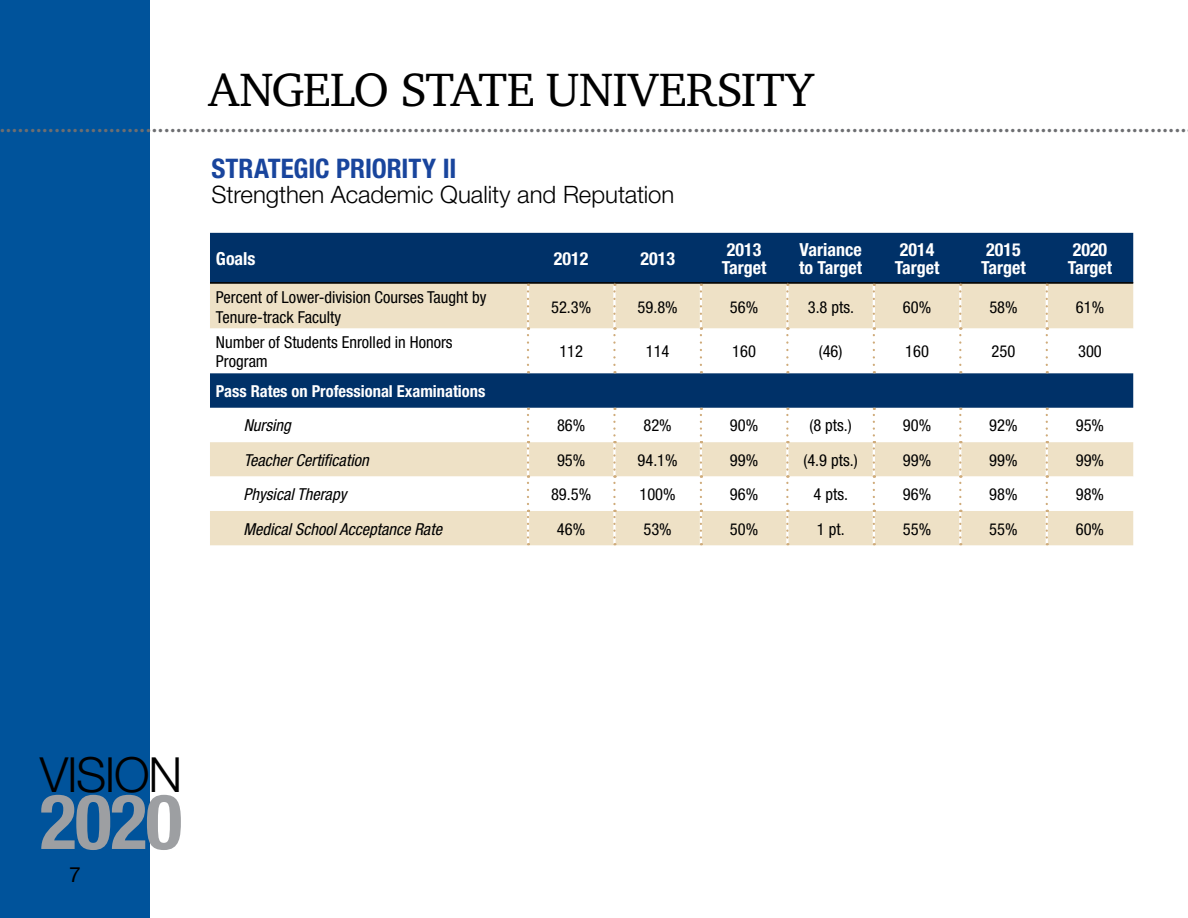
<style>
.page{position:relative;width:1188px;height:918px;background:#fff}
.page>*{position:absolute;margin:0;border:0;box-sizing:border-box;transform-origin:0 0}
.t1{font:700 condensed 76.5px "Helvetica Neue";color:#9d9fa2}
.t2{font:300 48.45px "Helvetica Neue";letter-spacing:-.03em;color:#000}
.t3{font:48px "Charter BT";letter-spacing:-.015em;color:#000}
.t4{font:27px "Charter BT";color:#6d6e71}
.t5{font:700 condensed 27px "Helvetica Neue";color:#19459d}
.t6{font:300 24px "Helvetica Neue";letter-spacing:-.005em;color:#000}
.t7{font:21px "Helvetica Neue";color:#000}
.t8{font:700 condensed 18px/18px "Helvetica Neue";color:#fff}
.t9{font:condensed 16.5px/19.8px "Helvetica Neue";color:#000}
.t10{font:italic condensed 16.5px "Helvetica Neue";color:#000}
.t11{font:700 condensed 16.5px "Helvetica Neue";color:#fff}
</style>
<div class="page">
<div style="left:0;top:0;width:150px;height:918px;background:#00539b"></div>
<div style="left:210px;top:233px;width:923px;height:49px;background:#003168"></div>
<div style="left:210px;top:284px;width:923px;height:261px;background:#eee1c6"></div>
<svg style="left:210px;top:329px;width:923px;height:182px"></svg>
<hr style="left:527px;top:285px;width:2px;height:44px;background:#fff">
<hr style="left:613px;top:285px;width:3px;height:44px;background:#fff">
<hr style="left:700px;top:285px;width:2px;height:44px;background:#fff">
<hr style="left:786px;top:285px;width:3px;height:44px;background:#fff">
<hr style="left:873px;top:285px;width:2px;height:44px;background:#fff">
<hr style="left:959px;top:285px;width:2px;height:44px;background:#fff">
<hr style="left:1046px;top:285px;width:2px;height:44px;background:#fff">
<hr style="left:527px;top:329px;width:2px;height:43px;background:#fff">
<hr style="left:613px;top:329px;width:3px;height:43px;background:#fff">
<hr style="left:700px;top:329px;width:2px;height:43px;background:#fff">
<hr style="left:786px;top:329px;width:3px;height:43px;background:#fff">
<hr style="left:873px;top:329px;width:2px;height:43px;background:#fff">
<hr style="left:959px;top:329px;width:2px;height:43px;background:#fff">
<hr style="left:1046px;top:329px;width:2px;height:43px;background:#fff">
<hr style="left:527px;top:409px;width:2px;height:33px;background:#fff">
<hr style="left:613px;top:409px;width:3px;height:33px;background:#fff">
<hr style="left:700px;top:409px;width:2px;height:33px;background:#fff">
<hr style="left:786px;top:409px;width:3px;height:33px;background:#fff">
<hr style="left:873px;top:409px;width:2px;height:33px;background:#fff">
<hr style="left:959px;top:409px;width:2px;height:33px;background:#fff">
<hr style="left:1046px;top:409px;width:2px;height:33px;background:#fff">
<hr style="left:527px;top:477px;width:2px;height:34px;background:#fff">
<hr style="left:613px;top:477px;width:3px;height:34px;background:#fff">
<hr style="left:700px;top:477px;width:2px;height:34px;background:#fff">
<hr style="left:786px;top:477px;width:3px;height:34px;background:#fff">
<hr style="left:873px;top:477px;width:2px;height:34px;background:#fff">
<hr style="left:959px;top:477px;width:2px;height:34px;background:#fff">
<hr style="left:1046px;top:477px;width:2px;height:34px;background:#fff">
<hr style="left:210px;top:282px;width:318px;height:2px;background:#000">
<hr style="left:528px;top:282px;width:86px;height:2px;background:#000">
<hr style="left:614px;top:282px;width:87px;height:2px;background:#000">
<hr style="left:701px;top:282px;width:86px;height:2px;background:#000">
<hr style="left:787px;top:282px;width:87px;height:2px;background:#000">
<hr style="left:874px;top:282px;width:86px;height:2px;background:#000">
<hr style="left:960px;top:282px;width:87px;height:2px;background:#000">
<hr style="left:1047px;top:282px;width:86px;height:2px;background:#000">
<svg style="left:527px;top:284px;width:2px;height:37px"></svg>
<svg style="left:613px;top:284px;width:3px;height:37px"></svg>
<svg style="left:700px;top:284px;width:2px;height:37px"></svg>
<svg style="left:786px;top:284px;width:3px;height:37px"></svg>
<svg style="left:873px;top:284px;width:2px;height:37px"></svg>
<svg style="left:959px;top:284px;width:2px;height:37px"></svg>
<svg style="left:1046px;top:284px;width:2px;height:37px"></svg>
<svg style="left:527px;top:327px;width:2px;height:38px"></svg>
<svg style="left:613px;top:327px;width:3px;height:38px"></svg>
<svg style="left:700px;top:327px;width:2px;height:38px"></svg>
<svg style="left:786px;top:327px;width:3px;height:38px"></svg>
<svg style="left:873px;top:327px;width:2px;height:38px"></svg>
<svg style="left:959px;top:327px;width:2px;height:38px"></svg>
<svg style="left:1046px;top:327px;width:2px;height:38px"></svg>
<svg style="left:210px;top:371px;width:923px;height:64px"></svg>
<svg style="left:527px;top:441px;width:2px;height:63px"></svg>
<svg style="left:613px;top:441px;width:3px;height:63px"></svg>
<svg style="left:700px;top:441px;width:2px;height:63px"></svg>
<svg style="left:786px;top:441px;width:3px;height:63px"></svg>
<svg style="left:873px;top:441px;width:2px;height:63px"></svg>
<svg style="left:959px;top:441px;width:2px;height:63px"></svg>
<svg style="left:1046px;top:441px;width:2px;height:63px"></svg>
<svg style="left:527px;top:510px;width:2px;height:35px"></svg>
<svg style="left:613px;top:510px;width:3px;height:35px"></svg>
<svg style="left:700px;top:510px;width:2px;height:35px"></svg>
<svg style="left:786px;top:510px;width:3px;height:35px"></svg>
<svg style="left:873px;top:510px;width:2px;height:35px"></svg>
<svg style="left:959px;top:510px;width:2px;height:35px"></svg>
<svg style="left:1046px;top:510px;width:2px;height:35px"></svg>
<h3 class="t3" style="left:208px;top:59px;width:607px">ANGELO STATE UNIVERSITY</h3>
<h3 class="t4" style="left:-1px;top:106px;width:1190px">...................................................................................................................................................................................................</h3>
<h3 class="t5" style="left:211px;top:152px;width:28px">Strategic</h3>
<h3 class="t5" style="left:336px;top:152px;width:27px">Priorit</h3>
<h3 class="t5" style="left:422px;top:152px;width:36px">y II</h3>
<h3 class="t6" style="left:211px;top:180px;width:464px">Strengthen Academic Quality and Reputation</h3>
<p class="t8" style="left:216px;top:249px;width:41px">Goals</p>
<p class="t8" style="left:554px;top:249px;width:36px">2012</p>
<p class="t8" style="left:640px;top:249px;width:36px">2013</p>
<p class="t8" style="left:722px;top:240px;width:46px">2013<br>Target</p>
<p class="t8" style="left:799px;top:240px;width:64px">Variance to Target</p>
<p class="t8" style="left:895px;top:240px;width:46px">2014<br>Target</p>
<p class="t8" style="left:981px;top:240px;width:46px">2015<br>Target</p>
<p class="t8" style="left:1068px;top:240px;width:46px">2020<br>Target</p>
<p class="t9" style="left:216px;top:287px;width:272px">Percent of Lower-division Courses Taught by<br>Tenure-track Faculty</p>
<p class="t9" style="left:551px;top:297px;width:42px">52.3%</p>
<p class="t9" style="left:638px;top:297px;width:42px">59.8%</p>
<p class="t9" style="left:730px;top:297px;width:30px">56%</p>
<p class="t9" style="left:808px;top:297px;width:48px">3.8 pts.</p>
<p class="t9" style="left:903px;top:297px;width:30px">60%</p>
<p class="t9" style="left:989px;top:297px;width:30px">58%</p>
<p class="t9" style="left:1076px;top:297px;width:30px">61%</p>
<p class="t9" style="left:216px;top:332px;width:238px">Number of Students Enrolled in Honors<br>Program</p>
<p class="t9" style="left:559px;top:342px;width:25px">112</p>
<p class="t9" style="left:646px;top:342px;width:25px">114</p>
<p class="t9" style="left:732px;top:342px;width:25px">160</p>
<p class="t9" style="left:819px;top:342px;width:25px">(46)</p>
<p class="t9" style="left:905px;top:342px;width:25px">160</p>
<p class="t9" style="left:992px;top:342px;width:25px">250</p>
<p class="t9" style="left:1078px;top:342px;width:25px">300</p>
<p class="t11" style="left:216px;top:381px;width:271px">Pass Rates on Professional Examinations</p>
<p class="t10" style="left:244px;top:416px;width:49px">Nursing</p>
<p class="t9" style="left:557px;top:416px;width:30px">86%</p>
<p class="t9" style="left:643px;top:416px;width:30px">82%</p>
<p class="t9" style="left:730px;top:416px;width:30px">90%</p>
<p class="t9" style="left:809px;top:416px;width:44px">(8 pts.)</p>
<p class="t9" style="left:903px;top:416px;width:30px">90%</p>
<p class="t9" style="left:989px;top:416px;width:30px">92%</p>
<p class="t9" style="left:1076px;top:416px;width:30px">95%</p>
<p class="t10" style="left:244px;top:450px;width:127px">Teacher Certification</p>
<p class="t9" style="left:557px;top:450px;width:30px">95%</p>
<p class="t9" style="left:638px;top:450px;width:42px">94.1%</p>
<p class="t9" style="left:730px;top:450px;width:30px">99%</p>
<p class="t9" style="left:803px;top:450px;width:56px">(4.9 pts.)</p>
<p class="t9" style="left:903px;top:450px;width:30px">99%</p>
<p class="t9" style="left:989px;top:450px;width:30px">99%</p>
<p class="t9" style="left:1076px;top:450px;width:30px">99%</p>
<p class="t10" style="left:244px;top:485px;width:104px">Physical Therapy</p>
<p class="t9" style="left:551px;top:484px;width:42px">89.5%</p>
<p class="t9" style="left:639px;top:484px;width:38px">100%</p>
<p class="t9" style="left:730px;top:484px;width:30px">96%</p>
<p class="t9" style="left:814px;top:484px;width:36px">4 pts.</p>
<p class="t9" style="left:903px;top:484px;width:30px">96%</p>
<p class="t9" style="left:989px;top:484px;width:30px">98%</p>
<p class="t9" style="left:1076px;top:484px;width:30px">98%</p>
<p class="t10" style="left:244px;top:519px;width:200px">Medical School Acceptance Rate</p>
<p class="t9" style="left:557px;top:519px;width:30px">46%</p>
<p class="t9" style="left:643px;top:519px;width:30px">53%</p>
<p class="t9" style="left:730px;top:519px;width:30px">50%</p>
<p class="t9" style="left:817px;top:519px;width:29px">1 pt.</p>
<p class="t9" style="left:903px;top:519px;width:30px">55%</p>
<p class="t9" style="left:989px;top:519px;width:30px">55%</p>
<p class="t9" style="left:1076px;top:519px;width:30px">60%</p>
<h2 class="t2" style="left:40px;top:745px;width:144px">VISION</h2>
<h1 class="t1" style="left:40px;top:775px;width:144px">2020</h1>
<p class="t7" style="left:69px;top:862px;width:13px">7</p>
</div>
